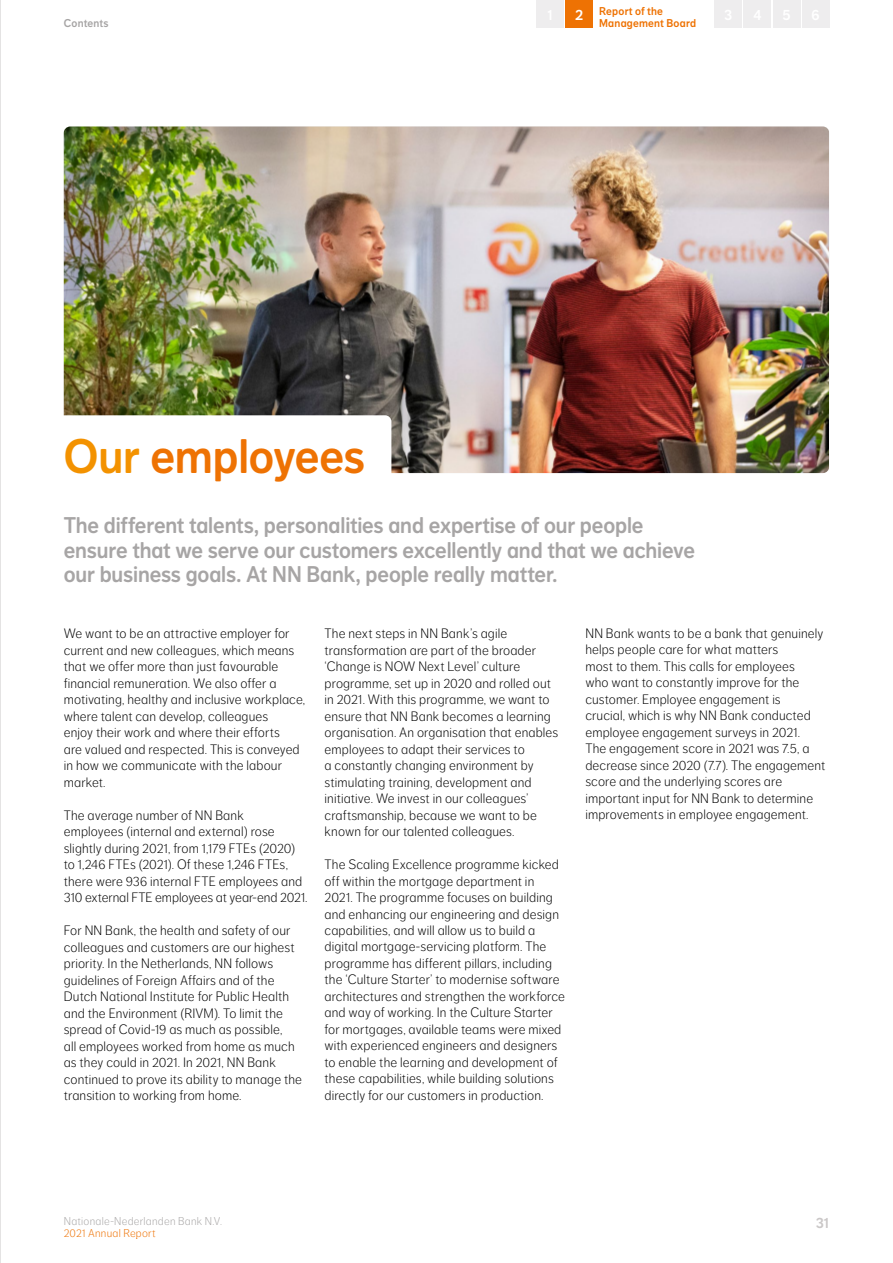
<style>
.page{position:relative;width:893px;height:1263px;background:#fff}
.page>*{position:absolute;margin:0;border:0;box-sizing:border-box;transform-origin:0 0}
.t1{font:48px "NN Dagny Display";letter-spacing:-.005em;color:#ee7203}
.t2{font:22.5px/24.8px "NN Dagny Display";letter-spacing:-.005em;color:#a7a5a5}
.t3{font:15px "NN Dagny Display";color:#cac7c7}
.t4{font:15px "NN Dagny Display";color:#fff}
.t5{font:300 13.5px/16.5px "NN Dagny Text";letter-spacing:.01em;color:#000}
.t6{font:300 11.25px "NN Dagny Text";letter-spacing:.02em;color:#a7a5a5}
.t7{font:11.25px/12px "NN Dagny Display";letter-spacing:.02em;color:#ee7203}
.t8{font:300 11.25px "NN Dagny Text";letter-spacing:.02em;color:#ee7203}
.t9{font:11.25px "NN Dagny Display";letter-spacing:.015em;color:#a7a5a5}
.s1{color:#f39200}
</style>
<div class="page">
<img style="left:64px;top:127px;width:765px;height:346px">
<div style="left:30px;top:415px;width:361px;height:75px;background:#fff;border-radius:6px"></div>
<div style="left:744px;top:0;width:27px;height:27px;background:#eeedee"></div>
<div style="left:715px;top:0;width:27px;height:27px;background:#eeedee"></div>
<div style="left:566px;top:0;width:27px;height:27px;background:#ee7203"></div>
<div style="left:537px;top:0;width:27px;height:27px;background:#eeedee"></div>
<div style="left:773px;top:0;width:27px;height:27px;background:#eeedee"></div>
<div style="left:802px;top:0;width:27px;height:27px;background:#eeedee"></div>
<hr style="left:0;top:0;width:1px;height:1263px;background:#cac7c7">
<p class="t9" style="left:64px;top:17px;width:46px">Contents</p>
<h1 class="t1" style="left:64px;top:428px;width:303px"><span class="s1">Our</span> employees</h1>
<p class="t4" style="left:575px;top:6px;width:9px">2</p>
<p class="t7" style="left:599px;top:5px;width:99px">Report of the<br>Management Board</p>
<h2 class="t2" style="left:64px;top:513px;width:633px">The different talents, personalities and expertise of our people ensure that we serve our customers excellently and that we achieve our business goals. At NN Bank, people really matter.</h2>
<p class="t5" style="left:64px;top:625px;width:243px">We want to be an attractive employer for current and new colleagues, which means that we offer more than just favourable financial remuneration. We also offer a motivating, healthy and inclusive workplace, where talent can develop, colleagues<br>enjoy their work and where their efforts<br>are valued and respected. This is conveyed in how we communicate with the labour market.</p>
<p class="t5" style="left:64px;top:807px;width:245px">The average number of NN Bank<br>employees (internal and external) rose slightly during 2021, from 1,179 FTEs (2020) to 1,246 FTEs (2021). Of these 1,246 FTEs, there were 936 internal FTE employees and 310 external FTE employees at year-end 2021.</p>
<p class="t5" style="left:64px;top:922px;width:240px">For NN Bank, the health and safety of our colleagues and customers are our highest priority. In the Netherlands, NN follows guidelines of Foreign Affairs and of the Dutch National Institute for Public Health and the Environment (RIVM). To limit the spread of Covid-19 as much as possible,<br>all employees worked from home as much as they could in 2021. In 2021, NN Bank continued to prove its ability to manage the transition to working from home.</p>
<p class="t5" style="left:325px;top:625px;width:235px">The next steps in NN Bank’s agile transformation are part of the broader ‘Change is NOW Next Level’ culture programme, set up in 2020 and rolled out in 2021. With this programme, we want to ensure that NN Bank becomes a learning organisation. An organisation that enables employees to adapt their services to<br>a constantly changing environment by stimulating training, development and initiative. We invest in our colleagues’ craftsmanship, because we want to be known for our talented colleagues.</p>
<p class="t5" style="left:325px;top:856px;width:242px">The Scaling Excellence programme kicked off within the mortgage department in 2021. The programme focuses on building and enhancing our engineering and design capabilities, and will allow us to build a digital mortgage-servicing platform. The programme has different pillars, including the ‘Culture Starter’ to modernise software architectures and strengthen the workforce and way of working. In the Culture Starter for mortgages, available teams were mixed with experienced engineers and designers to enable the learning and development of these capabilities, while building solutions directly for our customers in production.</p>
<p class="t5" style="left:585px;top:625px;width:241px">NN Bank wants to be a bank that genuinely helps people care for what matters<br>most to them. This calls for employees<br>who want to constantly improve for the customer. Employee engagement is<br>crucial, which is why NN Bank conducted employee engagement surveys in 2021.<br>The engagement score in 2021 was 7.5, a decrease since 2020 (7.7). The engagement score and the underlying scores are important input for NN Bank to determine improvements in employee engagement.</p>
<p class="t6" style="left:64px;top:1215px;width:160px">Nationale-Nederlanden Bank N.V.</p>
<p class="t3" style="left:816px;top:1214px;width:15px">31</p>
<p class="t8" style="left:64px;top:1227px;width:94px">2021 Annual Report</p>
</div>
